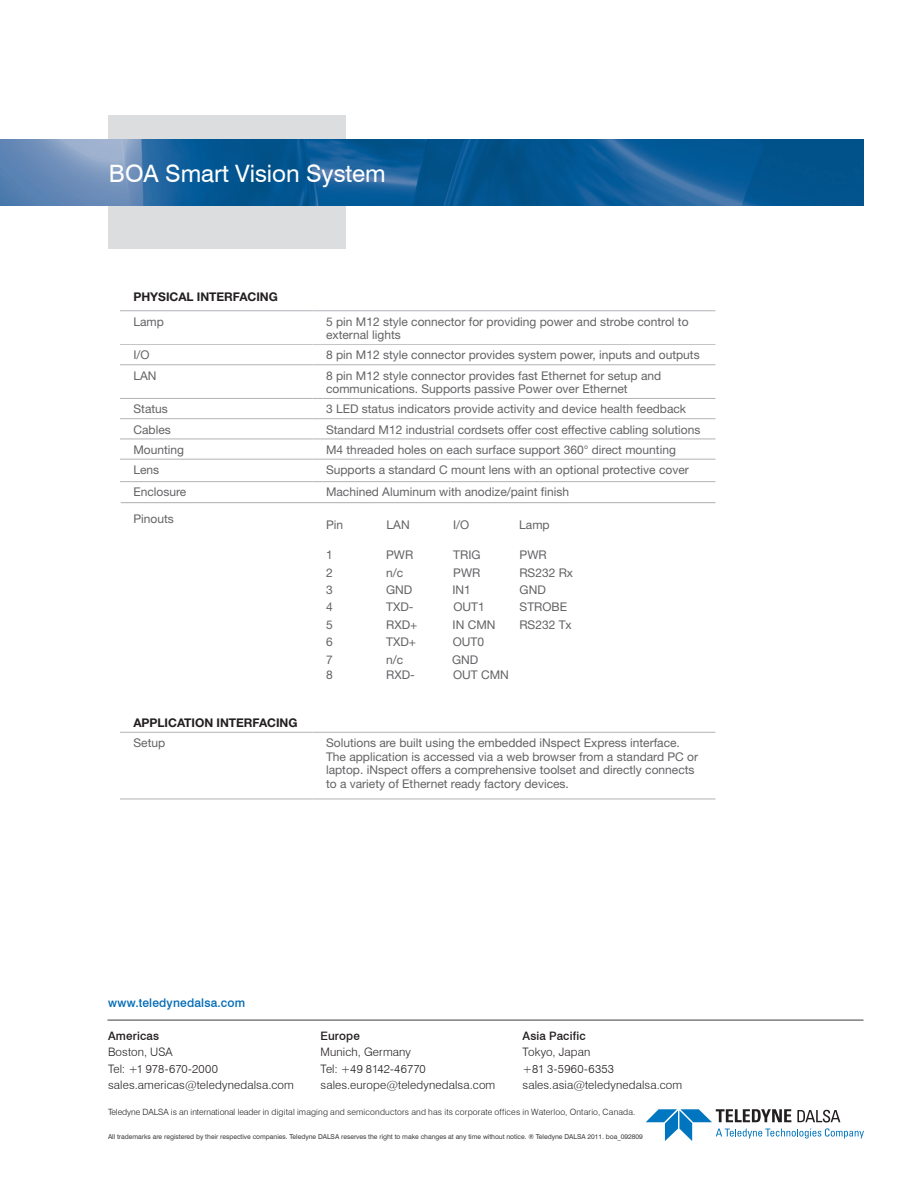
<style>
.page{position:relative;width:918px;height:1188px;background:#fff}
.page>*{position:absolute;margin:0;border:0;box-sizing:border-box;transform-origin:0 0}
.t1{font:24px "Swiss 721 BT";letter-spacing:-.005em;color:#fff}
.Table__08_-_items{font:12px/13.5px "Helvetica Neue";color:#636366}
.Chart____Item{font:12px "Helvetica Neue";color:#636366}
.Table__08_-_Products{font:700 12px "Helvetica Neue";letter-spacing:-.005em;color:#231f20}
.t2{font:500 12px "Swiss 721 BT";letter-spacing:.015em;color:#006bb6}
.t3{font:300 11.7px "Swiss 721 BT";letter-spacing:.01em;color:#231f20}
.t4{font:500 11.7px "Swiss 721 BT";letter-spacing:.015em;color:#231f20}
.t5{font:300 8.7px "Swiss 721 BT";letter-spacing:.015em;color:#231f20}
.t6{font:6.75px "Swiss 721 BT";letter-spacing:-.005em;color:#3e3e3f}
</style>
<div class="page">
<div style="left:108px;top:116px;width:237px;height:133px;background:#dcdddf"></div>
<hr style="left:108px;top:1020px;width:756px;height:1px;background:#3e3e3f">
<hr style="left:120px;top:311px;width:193px;height:1px;background:#b2b3b7">
<hr style="left:313px;top:311px;width:402px;height:1px;background:#b2b3b7">
<hr style="left:120px;top:344px;width:193px;height:1px;background:#c4c5c7">
<hr style="left:120px;top:799px;width:193px;height:1px;background:#b2b3b7">
<hr style="left:313px;top:799px;width:402px;height:1px;background:#b2b3b7">
<hr style="left:313px;top:732px;width:402px;height:1px;background:#b2b3b7">
<hr style="left:313px;top:459px;width:402px;height:1px;background:#b2b3b7">
<hr style="left:313px;top:481px;width:402px;height:1px;background:#b2b3b7">
<hr style="left:313px;top:439px;width:402px;height:1px;background:#b2b3b7">
<hr style="left:313px;top:418px;width:402px;height:1px;background:#b2b3b7">
<hr style="left:313px;top:344px;width:402px;height:1px;background:#c4c5c7">
<hr style="left:313px;top:364px;width:402px;height:1px;background:#b2b3b7">
<hr style="left:313px;top:398px;width:402px;height:1px;background:#b2b3b7">
<hr style="left:120px;top:459px;width:193px;height:1px;background:#b2b3b7">
<hr style="left:120px;top:481px;width:193px;height:1px;background:#b2b3b7">
<hr style="left:120px;top:732px;width:193px;height:1px;background:#b2b3b7">
<hr style="left:120px;top:398px;width:193px;height:1px;background:#b2b3b7">
<hr style="left:120px;top:418px;width:193px;height:1px;background:#b2b3b7">
<hr style="left:120px;top:439px;width:193px;height:1px;background:#b2b3b7">
<hr style="left:120px;top:364px;width:193px;height:1px;background:#b2b3b7">
<img style="left:0;top:140px;width:864px;height:66px">
<hr style="left:121px;top:502px;width:595px;height:1px;background:#adaeb2">
<svg style="left:646px;top:1109px;width:218px;height:32px"></svg>
<p class="t1" style="left:109px;top:158px;width:278px">BOA Smart Vision System</p>
<p class="Table__08_-_Products" style="left:133px;top:290px;width:146px">PHYSICAL INTERFACING</p>
<p class="Chart____Item" style="left:133px;top:314px;width:32px">Lamp</p>
<p class="Table__08_-_items" style="left:326px;top:314px;width:364px">5 pin M12 style connector for providing power and strobe control to external lights</p>
<p class="Chart____Item" style="left:133px;top:348px;width:18px">I/O</p>
<p class="Table__08_-_items" style="left:326px;top:348px;width:375px">8 pin M12 style connector provides system power, inputs and outputs</p>
<p class="Chart____Item" style="left:133px;top:368px;width:25px">LAN</p>
<p class="Table__08_-_items" style="left:326px;top:368px;width:337px">8 pin M12 style connector provides fast Ethernet for setup and communications. Supports passive Power over Ethernet</p>
<p class="Chart____Item" style="left:133px;top:402px;width:36px">Status</p>
<p class="Table__08_-_items" style="left:326px;top:402px;width:362px">3 LED status indicators provide activity and device health feedback</p>
<p class="Chart____Item" style="left:133px;top:422px;width:39px">Cables</p>
<p class="Table__08_-_items" style="left:326px;top:422px;width:376px">Standard M12 industrial cordsets offer cost effective cabling solutions</p>
<p class="Chart____Item" style="left:133px;top:442px;width:52px">Mounting</p>
<p class="Table__08_-_items" style="left:326px;top:443px;width:351px">M4 threaded holes on each surface support 360° direct mounting</p>
<p class="Chart____Item" style="left:133px;top:463px;width:27px">Lens</p>
<p class="Table__08_-_items" style="left:326px;top:463px;width:364px">Supports a standard C mount lens with an optional protective cover</p>
<p class="Chart____Item" style="left:133px;top:485px;width:54px">Enclosure</p>
<p class="Chart____Item" style="left:133px;top:512px;width:42px">Pinouts</p>
<p class="Table__08_-_items" style="left:326px;top:485px;width:244px">Machined Aluminum with anodize/paint finish</p>
<p class="Table__08_-_items" style="left:326px;top:518px;width:19px">Pin</p>
<p class="Table__08_-_items" style="left:387px;top:518px;width:25px">LAN</p>
<p class="Table__08_-_items" style="left:453px;top:518px;width:18px">I/O</p>
<p class="Table__08_-_items" style="left:519px;top:518px;width:32px">Lamp</p>
<p class="Table__08_-_items" style="left:326px;top:548px;width:8px">1</p>
<p class="Table__08_-_items" style="left:386px;top:548px;width:29px">PWR</p>
<p class="Table__08_-_items" style="left:453px;top:548px;width:29px">TRIG</p>
<p class="Table__08_-_items" style="left:520px;top:548px;width:29px">PWR</p>
<p class="Table__08_-_items" style="left:326px;top:565px;width:8px">2</p>
<p class="Table__08_-_items" style="left:386px;top:565px;width:19px">n/c</p>
<p class="Table__08_-_items" style="left:453px;top:565px;width:29px">PWR</p>
<p class="Table__08_-_items" style="left:519px;top:565px;width:55px">RS232 Rx</p>
<p class="Table__08_-_items" style="left:326px;top:583px;width:8px">3</p>
<p class="Table__08_-_items" style="left:386px;top:583px;width:28px">GND</p>
<p class="Table__08_-_items" style="left:452px;top:583px;width:20px">IN1</p>
<p class="Table__08_-_items" style="left:520px;top:583px;width:28px">GND</p>
<p class="Table__08_-_items" style="left:326px;top:600px;width:8px">4</p>
<p class="Table__08_-_items" style="left:386px;top:600px;width:29px">TXD-</p>
<p class="Table__08_-_items" style="left:454px;top:600px;width:33px">OUT1</p>
<p class="Table__08_-_items" style="left:520px;top:600px;width:49px">STROBE</p>
<p class="Table__08_-_items" style="left:326px;top:618px;width:8px">5</p>
<p class="Table__08_-_items" style="left:386px;top:618px;width:33px">RXD+</p>
<p class="Table__08_-_items" style="left:453px;top:618px;width:44px">IN CMN</p>
<p class="Table__08_-_items" style="left:519px;top:618px;width:54px">RS232 Tx</p>
<p class="Table__08_-_items" style="left:326px;top:635px;width:8px">6</p>
<p class="Table__08_-_items" style="left:386px;top:635px;width:31px">TXD+</p>
<p class="Table__08_-_items" style="left:453px;top:635px;width:33px">OUT0</p>
<p class="Table__08_-_items" style="left:326px;top:652px;width:8px">7</p>
<p class="Table__08_-_items" style="left:386px;top:652px;width:19px">n/c</p>
<p class="Table__08_-_items" style="left:452px;top:652px;width:28px">GND</p>
<p class="Table__08_-_items" style="left:326px;top:667px;width:8px">8</p>
<p class="Table__08_-_items" style="left:386px;top:667px;width:30px">RXD-</p>
<p class="Table__08_-_items" style="left:453px;top:667px;width:57px">OUT CMN</p>
<p class="Table__08_-_Products" style="left:133px;top:715px;width:166px">APPLICATION INTERFACING</p>
<p class="Chart____Item" style="left:133px;top:736px;width:33px">Setup</p>
<p class="Table__08_-_items" style="left:326px;top:736px;width:374px">Solutions are built using the embedded iNspect Express interface.<br>The application is accessed via a web browser from a standard PC or laptop. iNspect offers a comprehensive toolset and directly connects to a variety of Ethernet ready factory devices.</p>
<p class="t2" style="left:108px;top:995px;width:139px">www.teledynedalsa.com</p>
<p class="t4" style="left:108px;top:1028px;width:53px">Americas</p>
<p class="t3" style="left:108px;top:1045px;width:66px">Boston, USA</p>
<p class="t3" style="left:108px;top:1061px;width:111px">Tel: +1 978-670-2000</p>
<p class="t3" style="left:108px;top:1078px;width:187px">sales.americas@teledynedalsa.com</p>
<p class="t4" style="left:321px;top:1028px;width:41px">Europe</p>
<p class="t3" style="left:321px;top:1045px;width:92px">Munich, Germany</p>
<p class="t3" style="left:321px;top:1061px;width:107px">Tel: +49 8142-46770</p>
<p class="t3" style="left:321px;top:1078px;width:176px">sales.europe@teledynedalsa.com</p>
<p class="t4" style="left:523px;top:1028px;width:65px">Asia Pacific</p>
<p class="t3" style="left:523px;top:1045px;width:69px">Tokyo, Japan</p>
<p class="t3" style="left:523px;top:1061px;width:93px">+81 3-5960-6353</p>
<p class="t3" style="left:523px;top:1078px;width:161px">sales.asia@teledynedalsa.com</p>
<p class="t5" style="left:108px;top:1107px;width:529px">Teledyne DALSA is an international leader in digital imaging and semiconductors and has its corporate offices in Waterloo, Ontario, Canada.</p>
<p class="t6" style="left:108px;top:1132px;width:536px">All trademarks are registered by their respective companies. Teledyne DALSA reserves the right to make changes at any time without notice. ® Teledyne DALSA 2011. boa_092809</p>
</div>
